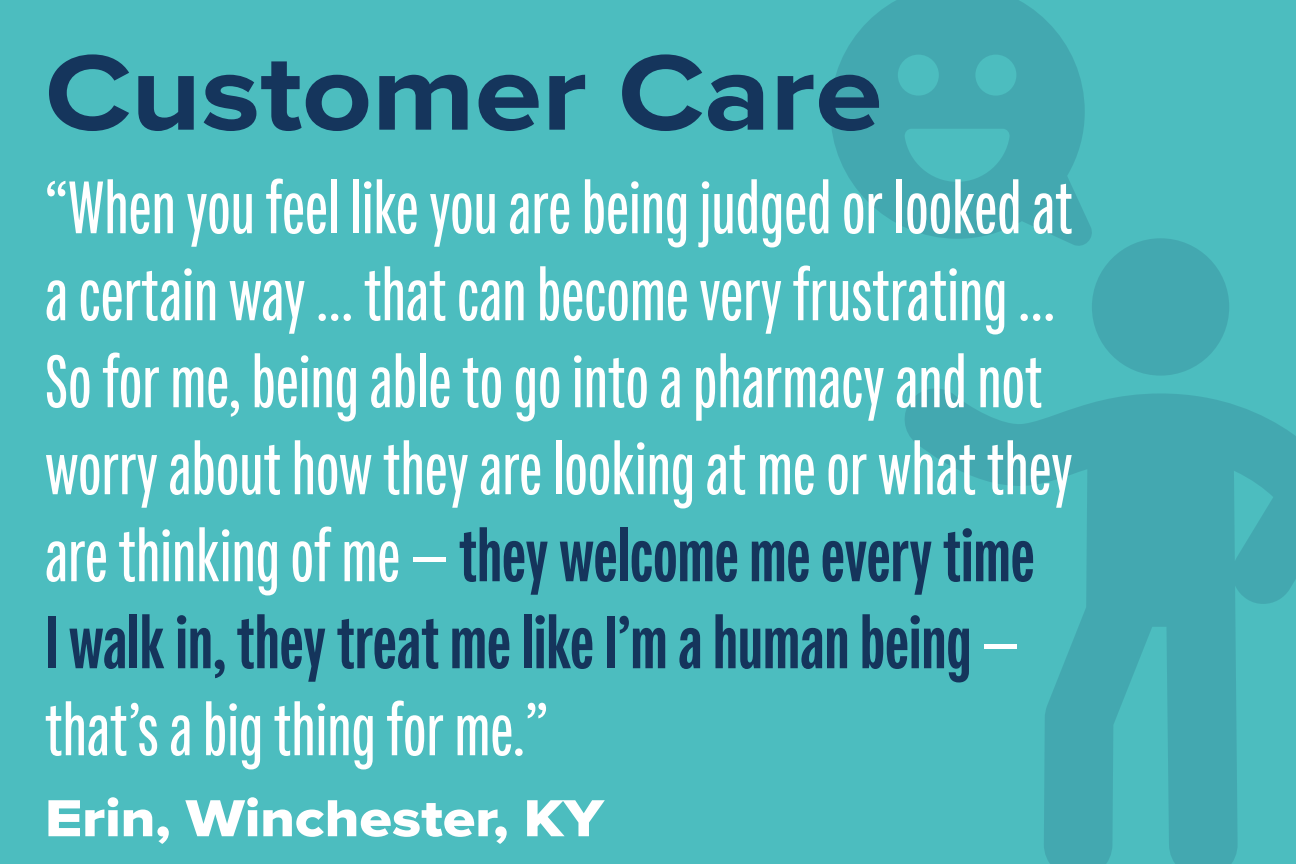
<style>
.page{position:relative;width:1296px;height:864px;background:#4cbdbf}
.page>*{position:absolute;margin:0;border:0;box-sizing:border-box;transform-origin:0 0}
.t1{font:700 111px "Proxima Nova Wide";color:#15355c}
.t2{font:600 75px/87px "Fairweather";color:#fff}
.t3{font:54px "Proxima Nova Wide Extrabld";color:#fff}
.s1{font-weight:800;color:#15355c}
</style>
<div class="page">
<svg style="left:905px;top:388px;width:391px;height:476px"></svg>
<div style="left:1092px;top:238px;width:137px;height:138px;background:#43a8b0;border-radius:50%"></div>
<svg style="left:830px;top:0;width:262px;height:246px;fill:#43a8b0"></svg>
<p class="t1" style="left:45px;top:10px;width:839px">Customer Care</p>
<p class="t2" style="left:45px;top:165px;width:1029px">“When you feel like you are being judged or looked at a certain way … that can become very frustrating … So for me, being able to go into a pharmacy and not worry about how they are looking at me or what they are thinking of me — <span class="s1">they welcome me every time<br>I walk in, they treat me like I’m a human being</span> — that’s a big thing for me.”</p>
<p class="t3" style="left:45px;top:777px;width:560px">Erin, Winchester, KY</p>
</div>
